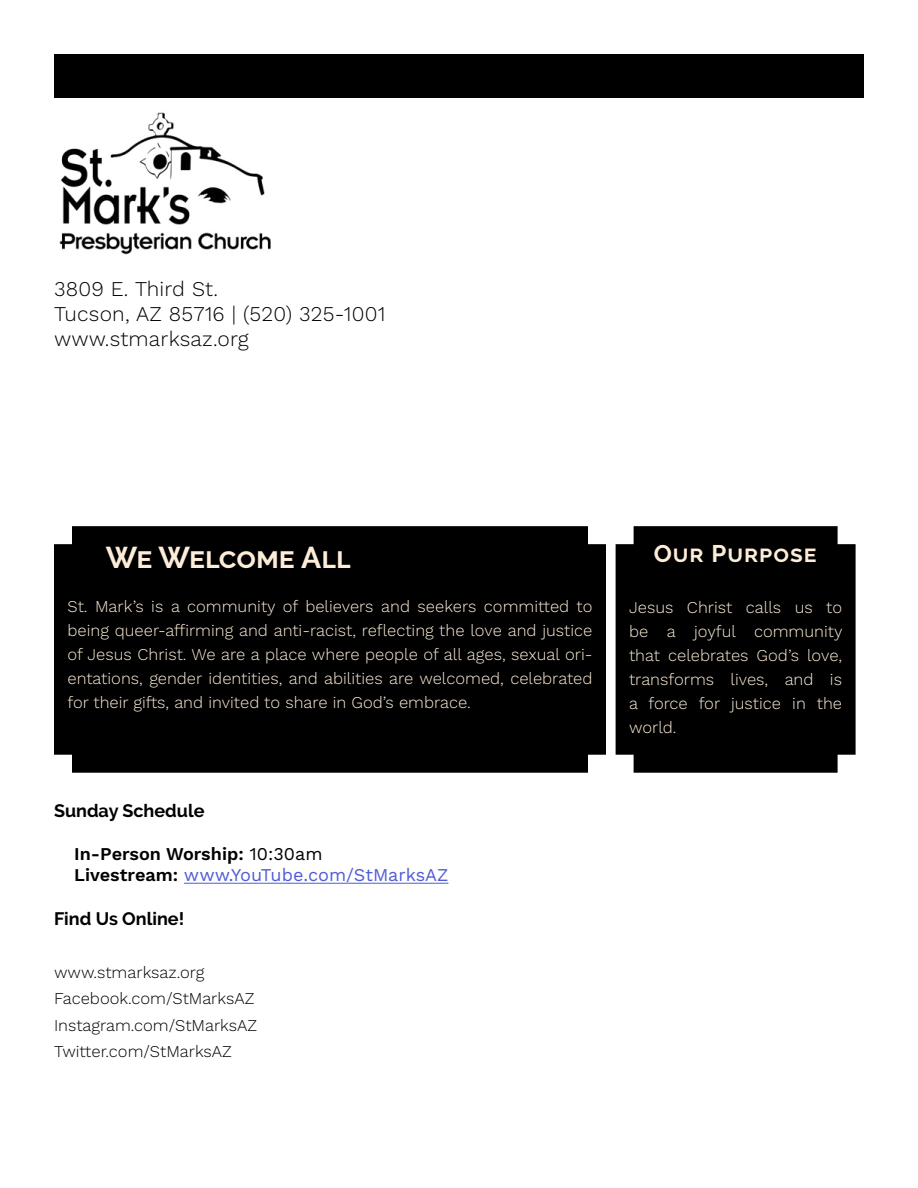
<style>
.page{position:relative;width:918px;height:1188px;background:#fff}
.page>*{position:absolute;margin:0;border:0;box-sizing:border-box;transform-origin:0 0}
.t1{font:700 30px "Raleway";letter-spacing:-.015em;color:#fdedd8}
.t2{font:700 24px "Raleway";color:#fdedd8}
.t3{font:300 21px/25.2px "Work Sans";letter-spacing:.01em;color:#000}
.t4{font:600 18px/21.6px "Work Sans";letter-spacing:-.01em;color:#000}
.t5{font:700 18px "Raleway";color:#000}
.t6{font:300 16.5px/24px "Work Sans";color:#fdedd8;text-align:justify}
.t7{font:300 16.5px/26.5px "Work Sans";color:#000}
.s1{font-weight:400}
.s2{font-weight:400;color:#4f5cd6}
</style>
<div class="page">
<img style="left:60px;top:112px;width:211px;height:143px">
<div style="left:616px;top:526px;width:240px;height:247px;background:#000"></div>
<div style="left:54px;top:526px;width:552px;height:247px;background:#000"></div>
<div style="left:54px;top:54px;width:810px;height:43px;background:#000"></div>
<hr style="left:184px;top:883px;width:264px;height:1px;background:#4f5cd6">
<p class="t3" style="left:54px;top:277px;width:333px">3809 E. Third St.<br>Tucson, AZ 85716 | (520) 325-1001 www.stmarksaz.org</p>
<h1 class="t1" style="left:106px;top:540px;width:246px">We Welcome All</h1>
<p class="t6" style="left:68px;top:595px;width:527px">St. Mark’s is a community of believers and seekers committed to being queer-affirming and anti-racist, reflecting the love and justice of Jesus Christ. We are a place where people of all ages, sexual ori&shy;entations, gender identities, and abilities are welcomed, celebrated for their gifts, and invited to share in God’s embrace.</p>
<p class="t5" style="left:54px;top:800px;width:152px">Sunday Schedule</p>
<p class="t4" style="left:74px;top:844px;width:376px">In-Person Worship: <span class="s1">10:30am<br></span>Livestream: <span class="s2">www.YouTube.com/StMarksAZ</span></p>
<p class="t5" style="left:54px;top:908px;width:132px">Find Us Online!</p>
<p class="t7" style="left:54px;top:960px;width:205px">www.stmarksaz.org<br>Facebook.com/StMarksAZ<br>Instagram.com/StMarksAZ<br>Twitter.com/StMarksAZ</p>
<h2 class="t2" style="left:654px;top:540px;width:164px">Our Purpose</h2>
<p class="t6" style="left:629px;top:596px;width:215px">Jesus Christ calls us to be a joyful community that celebrates God’s love, transforms lives, and is a force for justice in the world.</p>
</div>
